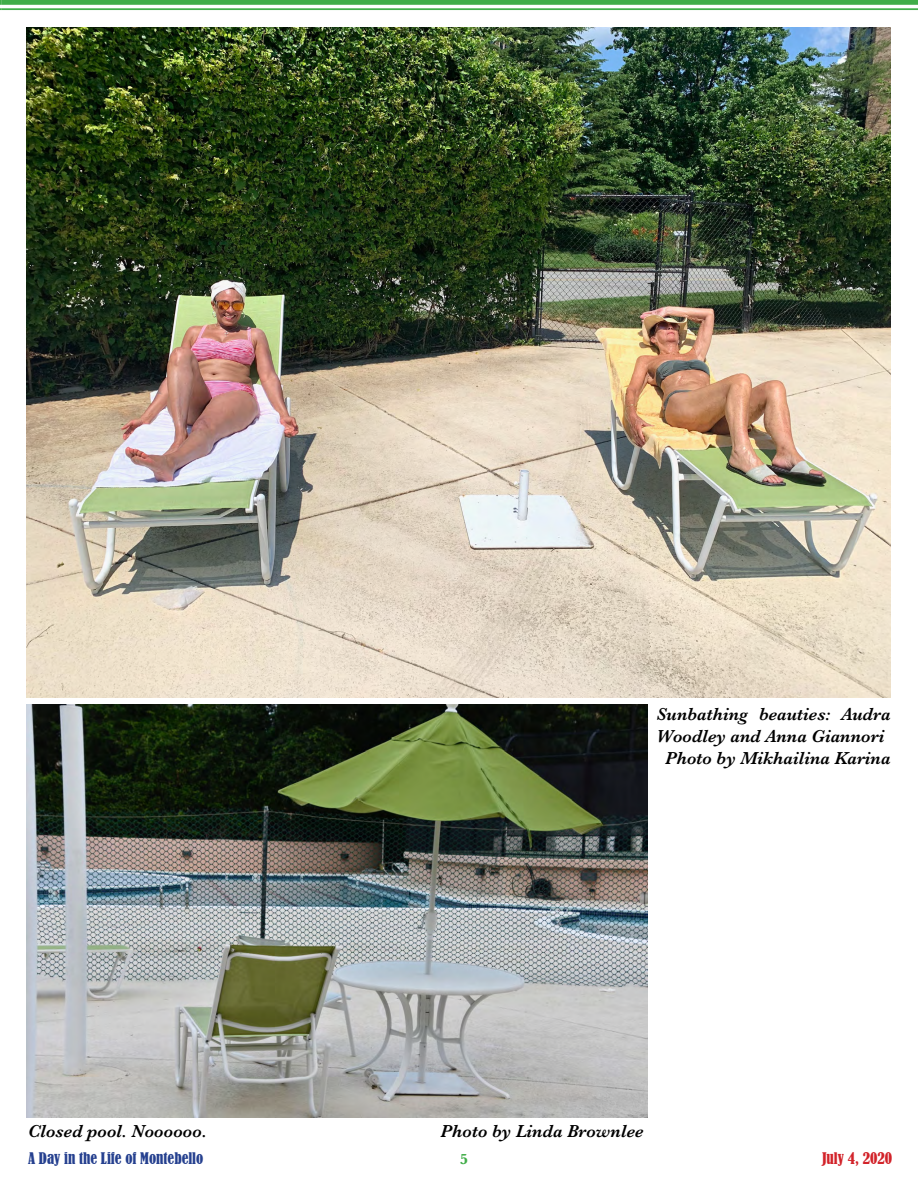
<style>
.page{position:relative;width:918px;height:1188px;background:#fff}
.page>*{position:absolute;margin:0;border:0;box-sizing:border-box;transform-origin:0 0}
.t1{font:italic 600 18px/21.6px "Baskerville";color:#000;text-align:center}
.t2{font:condensed 15px "Bernard";color:#25408f}
.t3{font:condensed 15px "Bernard";color:#d2232a}
.t4{font:700 15px "Baskerville";color:#41ad49}
</style>
<div class="page">
<svg style="left:0;top:0;width:2px;height:10px"></svg>
<div style="left:2px;top:0;width:916px;height:5px;background:#41ad49"></div>
<hr style="left:2px;top:8px;width:916px;height:2px;background:#41ad49">
<img style="left:27px;top:28px;width:864px;height:669px">
<img style="left:27px;top:704px;width:621px;height:414px">
<p class="t1" style="left:657px;top:704px;width:236px">Sunbathing beauties: Audra<br>Woodley and Anna Giannori<br>Photo by Mikhailina Karina</p>
<p class="t1" style="left:28px;top:1120px;width:180px">Closed pool. Noooooo.</p>
<p class="t1" style="left:441px;top:1120px;width:204px">Photo by Linda Brownlee</p>
<p class="t2" style="left:28px;top:1149px;width:177px">A Day in the Life of Montebello</p>
<p class="t4" style="left:460px;top:1148px;width:10px">5</p>
<p class="t3" style="left:822px;top:1149px;width:72px">July 4, 2020</p>
</div>
